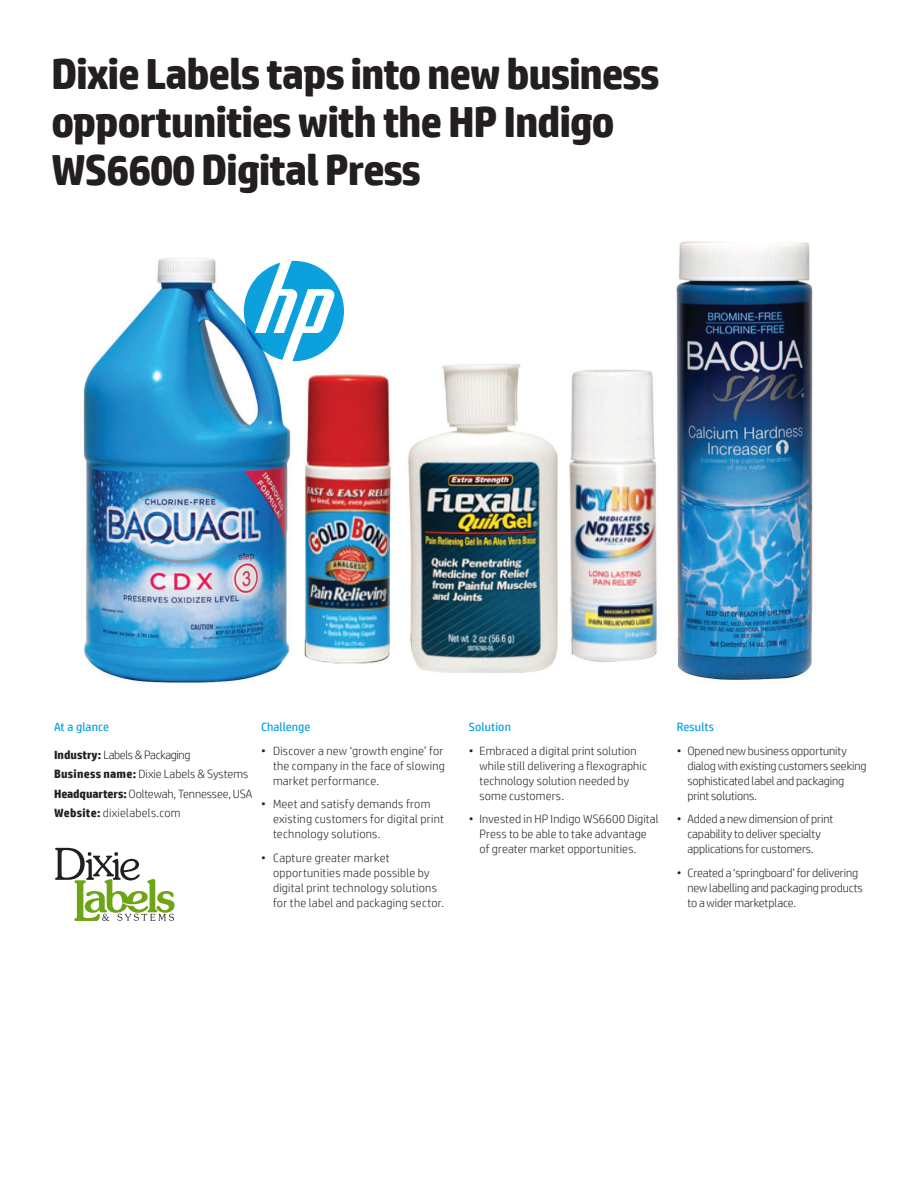
<style>
.page{position:relative;width:918px;height:1188px;background:#fff}
.page>*{position:absolute;margin:0;border:0;box-sizing:border-box;transform-origin:0 0}
.t1{font:700 43.5px/48px "HP Simplified";letter-spacing:-.03em;color:#231f20}
.bullets{font:300 12px/15px "HP Simplified";letter-spacing:.01em;color:#231f20}
.bullets-2{font:300 12px/15px "HP Simplified";letter-spacing:-.01em;color:#231f20}
.AT_A_GLANCE{font:300 12px "HP Simplified";letter-spacing:-.005em;color:#231f20}
.sub-headers_solution{font:12px "HP Simplified";letter-spacing:.005em;color:#0ca0dd}
.AT_A_GLANCE-2{font:300 12px "HP Simplified";letter-spacing:-.03em;color:#231f20}
.AT_A_GLANCE-3{font:300 12px "HP Simplified";letter-spacing:.02em;color:#231f20}
.bullets-3{font:12px "HP Simplified";letter-spacing:.01em;color:#0ca0dd}
.s1{font-weight:700}
</style>
<div class="page">
<img style="left:83px;top:241px;width:730px;height:442px">
<svg style="left:55px;top:848px;width:120px;height:73px"></svg>
<svg style="left:244px;top:261px;width:100px;height:100px"></svg>
<p class="t1" style="left:51px;top:50px;width:610px">Dixie Labels taps into new business opportunities with the HP Indigo<br>WS6600 Digital Press</p>
<p class="sub-headers_solution" style="left:54px;top:720px;width:57px">At a glance</p>
<p class="AT_A_GLANCE-2" style="left:54px;top:748px;width:138px"><span class="s1">Industry:</span> Labels &amp; Packaging</p>
<p class="AT_A_GLANCE" style="left:54px;top:767px;width:196px"><span class="s1">Business name:</span> Dixie Labels &amp; Systems</p>
<p class="AT_A_GLANCE" style="left:54px;top:787px;width:200px"><span class="s1">Headquarters:</span> Ooltewah, Tennessee, USA</p>
<p class="AT_A_GLANCE-3" style="left:54px;top:806px;width:128px"><span class="s1">Website:</span> dixielabels.com</p>
<p class="sub-headers_solution" style="left:261px;top:720px;width:51px">Challenge</p>
<p class="bullets" style="left:273px;top:743px;width:173px;text-align:justify;text-indent:-12px">• Discover a new ‘growth engine’ for the company in the face of slowing market performance.</p>
<p class="bullets" style="left:273px;top:797px;width:172px;text-indent:-12px">• Meet and satisfy demands from existing customers for digital print technology solutions.</p>
<p class="bullets" style="left:273px;top:850px;width:173px;text-indent:-12px">• Capture greater market opportunities made possible by digital print technology solutions for the label and packaging sector.</p>
<p class="bullets-3" style="left:469px;top:720px;width:44px">Solution</p>
<p class="bullets" style="left:480px;top:743px;width:169px;text-indent:-11px">• Embraced a digital print solution while still delivering a flexographic technology solution needed by some customers.</p>
<p class="bullets" style="left:480px;top:812px;width:181px;text-indent:-11px">• Invested in HP Indigo WS6600 Digital<br>Press to be able to take advantage of greater market opportunities.</p>
<p class="sub-headers_solution" style="left:677px;top:720px;width:39px">Results</p>
<p class="bullets-2" style="left:687px;top:743px;width:181px;text-indent:-11px">• Opened new business opportunity dialog with existing customers seeking sophisticated label and packaging print solutions.</p>
<p class="bullets-2" style="left:687px;top:812px;width:147px;text-indent:-11px">• Added a new dimension of print capability to deliver specialty applications for customers.</p>
<p class="bullets-2" style="left:687px;top:865px;width:177px;text-indent:-11px">• Created a ‘springboard’ for delivering new labelling and packaging products to a wider marketplace.</p>
</div>
